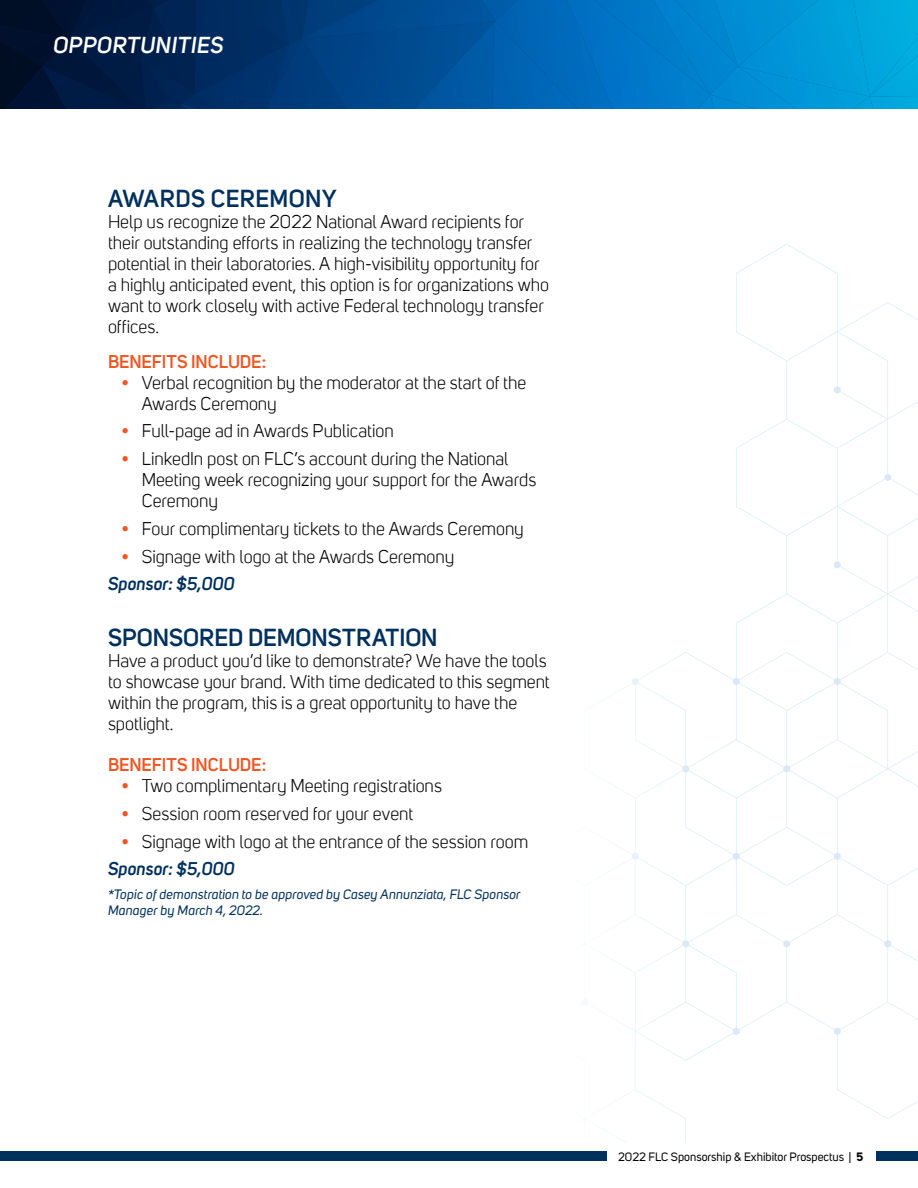
<style>
.page{position:relative;width:918px;height:1188px;background:#fff}
.page>*{position:absolute;margin:0;border:0;box-sizing:border-box;transform-origin:0 0}
.Opportunity_Headers{font:600 24px "Uni Sans";letter-spacing:.005em;color:#00305d}
.GLOBAL_-_Slug__Left{font:italic 600 22.5px "Uni Sans";letter-spacing:.02em;color:#fff}
.Basic_Body_Text{font:18px/21px "Uni Sans";letter-spacing:-.005em;color:#000}
.Benefits{font:600 18px "Uni Sans";letter-spacing:-.005em;color:#f05522}
.Sponsor{font:italic 600 18px "Uni Sans";color:#00305d}
.Sponsor-2{font:italic 13.5px/16.5px "Uni Sans";letter-spacing:.005em;color:#00305d}
.t1{font:12px "Uni Sans";color:#000}
.s1{color:#f05522}
.s2{font-weight:700}
</style>
<div class="page">
<svg style="left:600px;top:244px;width:318px;height:899px"></svg>
<div style="left:0;top:1151px;width:608px;height:10px;background:#00305d"></div>
<div style="left:876px;top:1151px;width:42px;height:9px;background:#00305d"></div>
<svg style="left:0;top:0;width:918px;height:109px;background:#005795"></svg>
<p class="GLOBAL_-_Slug__Left" style="left:53px;top:32px;width:172px">OPPORTUNITIES</p>
<p class="Opportunity_Headers" style="left:108px;top:185px;width:230px">AWARDS CEREMONY</p>
<p class="Basic_Body_Text" style="left:108px;top:212px;width:443px">Help us recognize the 2022 National Award recipients for their outstanding efforts in realizing the technology transfer potential in their laboratories. A high-visibility opportunity for a highly anticipated event, this option is for organizations who want to work closely with active Federal technology transfer offices.</p>
<p class="Benefits" style="left:108px;top:351px;width:160px">BENEFITS INCLUDE:</p>
<p class="Basic_Body_Text" style="left:142px;top:372px;width:386px;text-indent:-20px"><span class="s1">•</span> Verbal recognition by the moderator at the start of the<br>Awards Ceremony</p>
<p class="Basic_Body_Text" style="left:122px;top:421px;width:274px"><span class="s1">•</span> Full-page ad in Awards Publication</p>
<p class="Basic_Body_Text" style="left:142px;top:449px;width:396px;text-indent:-20px"><span class="s1">•</span> LinkedIn post on FLC’s account during the National<br>Meeting week recognizing your support for the Awards<br>Ceremony</p>
<p class="Basic_Body_Text" style="left:122px;top:518px;width:404px"><span class="s1">•</span> Four complimentary tickets to the Awards Ceremony</p>
<p class="Basic_Body_Text" style="left:122px;top:546px;width:334px"><span class="s1">•</span> Signage with logo at the Awards Ceremony</p>
<p class="Sponsor" style="left:108px;top:573px;width:128px">Sponsor: $5,000</p>
<p class="Opportunity_Headers" style="left:108px;top:623px;width:331px">SPONSORED DEMONSTRATION</p>
<p class="Basic_Body_Text" style="left:108px;top:650px;width:443px">Have a product you’d like to demonstrate? We have the tools to showcase your brand. With time dedicated to this segment within the program, this is a great opportunity to have the spotlight.</p>
<p class="Benefits" style="left:108px;top:754px;width:160px">BENEFITS INCLUDE:</p>
<p class="Basic_Body_Text" style="left:122px;top:776px;width:322px"><span class="s1">•</span> Two complimentary Meeting registrations</p>
<p class="Basic_Body_Text" style="left:122px;top:803px;width:293px"><span class="s1">•</span> Session room reserved for your event</p>
<p class="Basic_Body_Text" style="left:122px;top:831px;width:408px"><span class="s1">•</span> Signage with logo at the entrance of the session room</p>
<p class="Sponsor" style="left:108px;top:858px;width:128px">Sponsor: $5,000</p>
<p class="Sponsor-2" style="left:108px;top:886px;width:414px">*Topic of demonstration to be approved by Casey Annunziata, FLC Sponsor<br>Manager by March 4, 2022.</p>
<p class="t1" style="left:618px;top:1150px;width:247px">2022 FLC Sponsorship &amp; Exhibitor Prospectus | <span class="s2">5</span></p>
</div>
